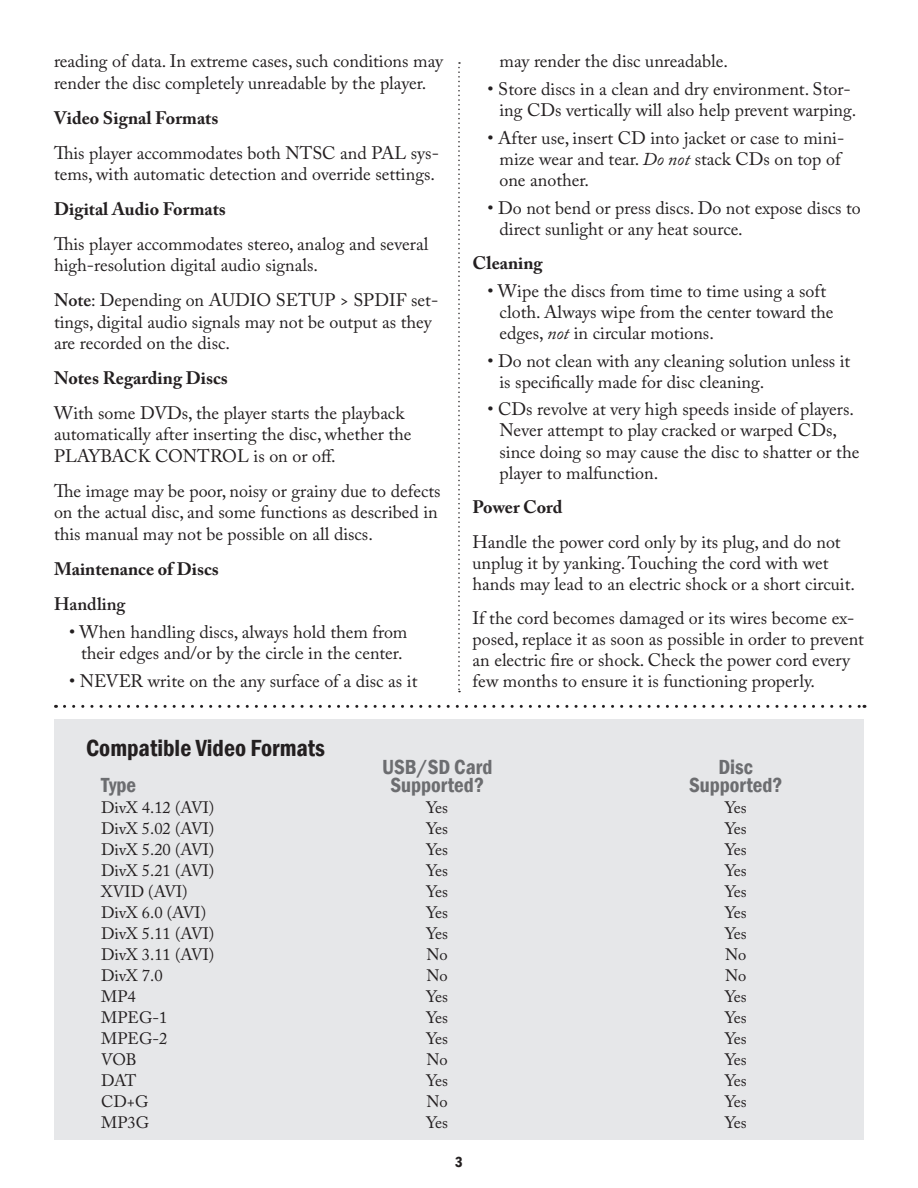
<style>
.page{position:relative;width:918px;height:1188px;background:#fff}
.page>*{position:absolute;margin:0;border:0;box-sizing:border-box;transform-origin:0 0}
.t1{font:600 condensed 24px "Franklin Gothic";color:#231f20}
.t2{font:600 condensed 21px "Franklin Gothic";color:#6c6d70}
.t3{font:18px/21px "Adobe Caslon Pro";color:#231f20}
.t4{font:700 18px "Adobe Caslon Pro";color:#231f20}
.t5{font:600 18px "Adobe Caslon Pro";color:#231f20}
.t6{font:16.5px "Adobe Caslon Pro";color:#231f20}
.t7{font:600 condensed 15px "Franklin Gothic";color:#231f20}
.s1{font-weight:600}
.s2{font-style:italic}
</style>
<div class="page">
<svg style="left:458px;top:62px;width:2px;height:630px"></svg>
<div style="left:54px;top:719px;width:810px;height:421px;background:#e6e7e9"></div>
<svg style="left:64px;top:705px;width:801px;height:3px"></svg>
<p class="t3" style="left:54px;top:50px;width:391px;line-height:21.5px">reading of data. In extreme cases, such conditions may render the disc completely unreadable by the player.</p>
<p class="t4" style="left:54px;top:107px;width:166px">Video Signal Formats</p>
<p class="t3" style="left:54px;top:142px;width:386px;line-height:21.5px">This player accommodates both NTSC and PAL sys&shy;tems, with automatic detection and override settings.</p>
<p class="t4" style="left:54px;top:198px;width:173px">Digital Audio Formats</p>
<p class="t3" style="left:54px;top:233px;width:376px;line-height:21.5px">This player accommodates stereo, analog and several high-resolution digital audio signals.</p>
<p class="t3" style="left:54px;top:289px;width:386px;line-height:21.5px"><span class="s1">Note</span>: Depending on AUDIO SETUP &gt; SPDIF set&shy;tings, digital audio signals may not be output as they are recorded on the disc.</p>
<p class="t4" style="left:54px;top:367px;width:175px">Notes Regarding Discs</p>
<p class="t3" style="left:54px;top:402px;width:359px;line-height:21.5px">With some DVDs, the player starts the playback automatically after inserting the disc, whether the<br>PLAYBACK CONTROL is on or off.</p>
<p class="t3" style="left:54px;top:480px;width:388px;line-height:21.5px">The image may be poor, noisy or grainy due to defects on the actual disc, and some functions as described in this manual may not be possible on all discs.</p>
<p class="t4" style="left:54px;top:558px;width:166px">Maintenance of Discs</p>
<p class="t5" style="left:54px;top:593px;width:73px">Handling</p>
<p class="t3" style="left:69px;top:621px;width:340px;line-height:21.5px;text-align:center">• When handling discs, always hold them from their edges and/or by the circle in the center.</p>
<p class="t3" style="left:69px;top:671px;width:350px">• NEVER write on the any surface of a disc as it</p>
<p class="t3" style="left:500px;top:50px;width:230px">may render the disc unreadable.</p>
<p class="t3" style="left:500px;top:78px;width:358px;text-indent:-12px">• Store discs in a clean and dry environment. Stor&shy;ing CDs vertically will also help prevent warping.</p>
<p class="t3" style="left:500px;top:127px;width:346px;text-indent:-12px">• After use, insert CD into jacket or case to mini&shy;mize wear and tear. <span class="s2">Do not</span> stack CDs on top of one another.</p>
<p class="t3" style="left:500px;top:197px;width:363px;text-indent:-12px">• Do not bend or press discs. Do not expose discs to direct sunlight or any heat source.</p>
<p class="t4" style="left:472px;top:252px;width:72px">Cleaning</p>
<p class="t3" style="left:500px;top:280px;width:336px;text-indent:-12px">• Wipe the discs from time to time using a soft cloth. Always wipe from the center toward the edges, <span class="s2">not</span> in circular motions.</p>
<p class="t3" style="left:500px;top:350px;width:352px;text-indent:-12px">• Do not clean with any cleaning solution unless it is specifically made for disc cleaning.</p>
<p class="t3" style="left:500px;top:399px;width:361px;text-indent:-12px">• CDs revolve at very high speeds inside of players.<br>Never attempt to play cracked or warped CDs, since doing so may cause the disc to shatter or the player to malfunction.</p>
<p class="t4" style="left:472px;top:496px;width:91px">Power Cord</p>
<p class="t3" style="left:472px;top:531px;width:384px">Handle the power cord only by its plug, and do not unplug it by yanking. Touching the cord with wet hands may lead to an electric shock or a short circuit.</p>
<p class="t3" style="left:472px;top:607px;width:393px">If the cord becomes damaged or its wires become ex&shy;posed, replace it as soon as possible in order to prevent an electric fire or shock. Check the power cord every few months to ensure it is functioning properly.</p>
<h1 class="t1" style="left:86px;top:732px;width:240px">Compatible Video Formats</h1>
<p class="t2" style="left:382px;top:753px;width:112px">USB/SD Card</p>
<p class="t2" style="left:718px;top:753px;width:36px">Disc</p>
<p class="t2" style="left:101px;top:771px;width:36px">Type</p>
<p class="t2" style="left:391px;top:771px;width:95px">Supported?</p>
<p class="t2" style="left:689px;top:771px;width:95px">Supported?</p>
<p class="t6" style="left:101px;top:798px;width:115px">DivX 4.12 (AVI)</p>
<p class="t6" style="left:426px;top:798px;width:23px">Yes</p>
<p class="t6" style="left:725px;top:798px;width:23px">Yes</p>
<p class="t6" style="left:101px;top:819px;width:115px">DivX 5.02 (AVI)</p>
<p class="t6" style="left:426px;top:819px;width:23px">Yes</p>
<p class="t6" style="left:725px;top:819px;width:23px">Yes</p>
<p class="t6" style="left:101px;top:840px;width:115px">DivX 5.20 (AVI)</p>
<p class="t6" style="left:426px;top:840px;width:23px">Yes</p>
<p class="t6" style="left:725px;top:840px;width:23px">Yes</p>
<p class="t6" style="left:101px;top:861px;width:115px">DivX 5.21 (AVI)</p>
<p class="t6" style="left:426px;top:861px;width:23px">Yes</p>
<p class="t6" style="left:725px;top:861px;width:23px">Yes</p>
<p class="t6" style="left:101px;top:882px;width:88px">XVID (AVI)</p>
<p class="t6" style="left:426px;top:882px;width:23px">Yes</p>
<p class="t6" style="left:725px;top:882px;width:23px">Yes</p>
<p class="t6" style="left:101px;top:903px;width:106px">DivX 6.0 (AVI)</p>
<p class="t6" style="left:426px;top:903px;width:23px">Yes</p>
<p class="t6" style="left:725px;top:903px;width:23px">Yes</p>
<p class="t6" style="left:101px;top:924px;width:115px">DivX 5.11 (AVI)</p>
<p class="t6" style="left:426px;top:924px;width:23px">Yes</p>
<p class="t6" style="left:725px;top:924px;width:23px">Yes</p>
<p class="t6" style="left:101px;top:945px;width:115px">DivX 3.11 (AVI)</p>
<p class="t6" style="left:427px;top:945px;width:23px">No</p>
<p class="t6" style="left:725px;top:945px;width:23px">No</p>
<p class="t6" style="left:101px;top:966px;width:63px">DivX 7.0</p>
<p class="t6" style="left:427px;top:966px;width:23px">No</p>
<p class="t6" style="left:725px;top:966px;width:23px">No</p>
<p class="t6" style="left:101px;top:987px;width:36px">MP4</p>
<p class="t6" style="left:426px;top:987px;width:23px">Yes</p>
<p class="t6" style="left:725px;top:987px;width:23px">Yes</p>
<p class="t6" style="left:101px;top:1008px;width:68px">MPEG-1</p>
<p class="t6" style="left:426px;top:1008px;width:23px">Yes</p>
<p class="t6" style="left:725px;top:1008px;width:23px">Yes</p>
<p class="t6" style="left:101px;top:1029px;width:68px">MPEG-2</p>
<p class="t6" style="left:426px;top:1029px;width:23px">Yes</p>
<p class="t6" style="left:725px;top:1029px;width:23px">Yes</p>
<p class="t6" style="left:101px;top:1050px;width:37px">VOB</p>
<p class="t6" style="left:427px;top:1050px;width:23px">No</p>
<p class="t6" style="left:725px;top:1050px;width:23px">Yes</p>
<p class="t6" style="left:101px;top:1071px;width:37px">DAT</p>
<p class="t6" style="left:426px;top:1071px;width:23px">Yes</p>
<p class="t6" style="left:725px;top:1071px;width:23px">Yes</p>
<p class="t6" style="left:101px;top:1092px;width:49px">CD+G</p>
<p class="t6" style="left:427px;top:1092px;width:23px">No</p>
<p class="t6" style="left:725px;top:1092px;width:23px">Yes</p>
<p class="t6" style="left:101px;top:1113px;width:49px">MP3G</p>
<p class="t6" style="left:426px;top:1113px;width:23px">Yes</p>
<p class="t6" style="left:725px;top:1113px;width:23px">Yes</p>
<p class="t7" style="left:455px;top:1152px;width:9px">3</p>
</div>
